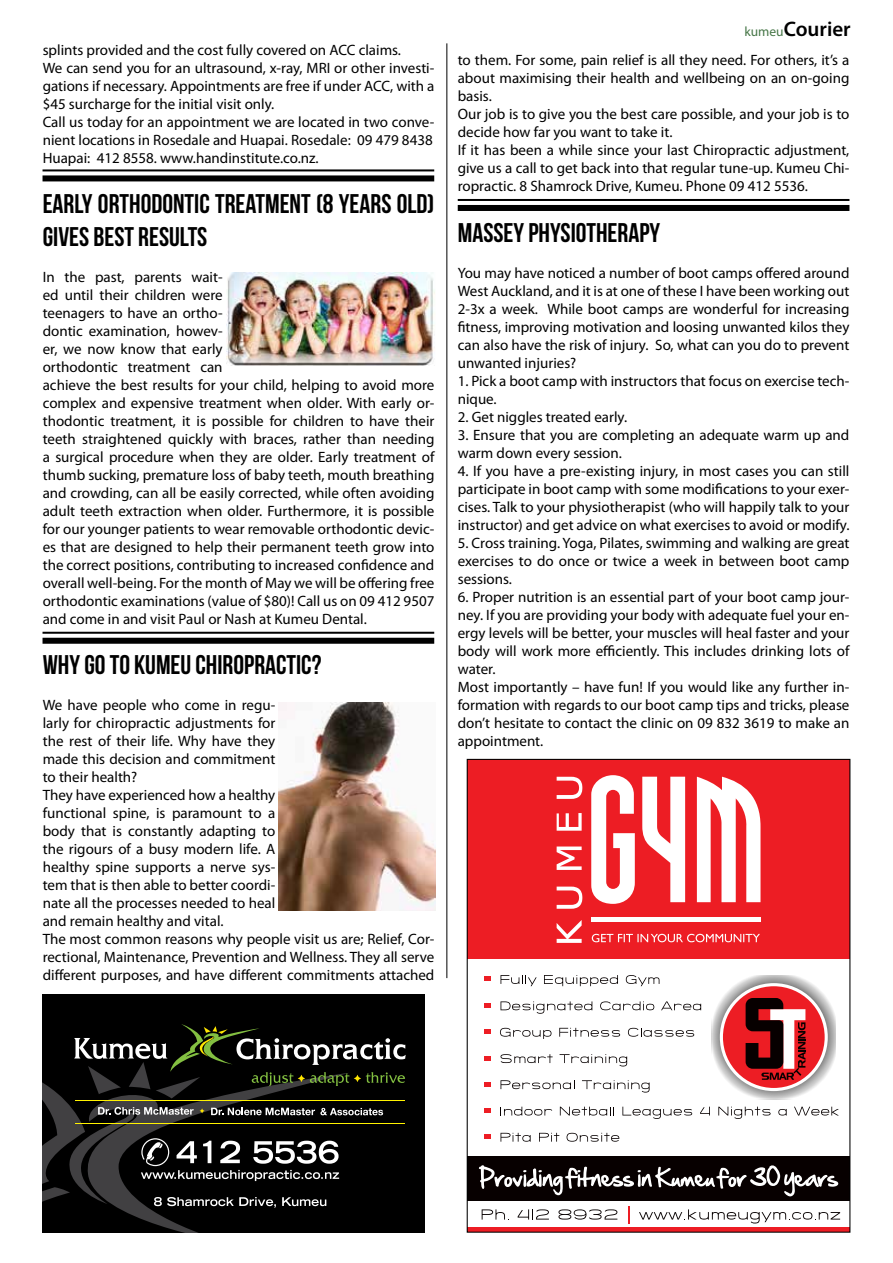
<style>
.page{position:relative;width:893px;height:1263px;background:#fff}
.page>*{position:absolute;margin:0;border:0;box-sizing:border-box;transform-origin:0 0}
.t1{font:27px/32.4px "Bebas Neue";color:#000}
.t2{font:600 21px "Myriad Pro";color:#000}
.t3{font:15px/18px "Myriad Pro";color:#000}
.s1{font-weight:400;font-size:13.5px;color:#467647}
</style>
<div class="page">
<hr style="left:43px;top:632px;width:391px;height:2px;background:#000">
<div style="left:43px;top:638px;width:391px;height:6px;background:#000"></div>
<hr style="left:446px;top:43px;width:1px;height:935px;background:#000">
<div style="left:467px;top:1156px;width:383px;height:44px;background:#070000"></div>
<div style="left:467px;top:1227px;width:383px;height:5px;background:#ed1d24"></div>
<svg style="left:482px;top:1209px;width:27px;height:11px"></svg>
<svg style="left:518px;top:1209px;width:31px;height:10px"></svg>
<svg style="left:558px;top:1209px;width:59px;height:10px"></svg>
<svg style="left:639px;top:1209px;width:201px;height:14px"></svg>
<svg style="left:628px;top:1206px;width:1px;height:17px"></svg>
<div style="left:467px;top:759px;width:383px;height:200px;background:#ed1d24"></div>
<svg style="left:592px;top:934px;width:168px;height:8px"></svg>
<svg style="left:557px;top:777px;width:25px;height:166px"></svg>
<svg style="left:591px;top:775px;width:169px;height:129px"></svg>
<div style="left:591px;top:917px;width:169px;height:5px;background:#fff"></div>
<svg style="left:484px;top:977px;width:7px;height:4px"></svg>
<svg style="left:484px;top:1108px;width:7px;height:5px"></svg>
<svg style="left:484px;top:1134px;width:7px;height:5px"></svg>
<svg style="left:484px;top:1082px;width:7px;height:5px"></svg>
<svg style="left:484px;top:1056px;width:7px;height:5px"></svg>
<svg style="left:484px;top:1029px;width:7px;height:5px"></svg>
<svg style="left:484px;top:1003px;width:7px;height:5px"></svg>
<svg style="left:500px;top:975px;width:37px;height:11px"></svg>
<svg style="left:544px;top:975px;width:74px;height:11px"></svg>
<svg style="left:626px;top:975px;width:33px;height:11px"></svg>
<svg style="left:500px;top:1001px;width:92px;height:13px"></svg>
<svg style="left:600px;top:1001px;width:54px;height:9px"></svg>
<svg style="left:661px;top:1001px;width:40px;height:9px"></svg>
<svg style="left:500px;top:1028px;width:51px;height:11px"></svg>
<svg style="left:559px;top:1028px;width:61px;height:9px"></svg>
<svg style="left:628px;top:1028px;width:66px;height:9px"></svg>
<svg style="left:500px;top:1054px;width:53px;height:9px"></svg>
<svg style="left:560px;top:1054px;width:67px;height:12px"></svg>
<svg style="left:500px;top:1080px;width:75px;height:9px"></svg>
<svg style="left:582px;top:1080px;width:68px;height:12px"></svg>
<svg style="left:500px;top:1107px;width:52px;height:8px"></svg>
<svg style="left:560px;top:1107px;width:54px;height:8px"></svg>
<svg style="left:622px;top:1107px;width:70px;height:12px"></svg>
<svg style="left:700px;top:1107px;width:10px;height:8px"></svg>
<svg style="left:718px;top:1107px;width:53px;height:12px"></svg>
<svg style="left:778px;top:1109px;width:9px;height:6px"></svg>
<svg style="left:794px;top:1107px;width:45px;height:8px"></svg>
<svg style="left:500px;top:1133px;width:31px;height:9px"></svg>
<svg style="left:539px;top:1133px;width:20px;height:9px"></svg>
<svg style="left:567px;top:1133px;width:52px;height:9px"></svg>
<svg style="left:479px;top:1165px;width:359px;height:31px"></svg>
<div style="left:712px;top:975px;width:124px;height:124px;background:#000;opacity:.74"></div>
<svg style="left:720px;top:983px;width:108px;height:108px"></svg>
<div style="left:723px;top:986px;width:102px;height:102px;background:#ed1d24;border-radius:50%"></div>
<svg style="left:746px;top:998px;width:59px;height:82px"></svg>
<hr style="left:43px;top:169px;width:391px;height:2px;background:#000">
<div style="left:43px;top:175px;width:391px;height:6px;background:#000"></div>
<div style="left:42px;top:994px;width:383px;height:239px;background:#000"></div>
<svg style="left:42px;top:1082px;width:308px;height:151px"></svg>
<hr style="left:75px;top:1100px;width:330px;height:1px;background:#fff200">
<hr style="left:75px;top:1123px;width:330px;height:1px;background:#fff200">
<svg style="left:154px;top:1197px;width:172px;height:11px"></svg>
<svg style="left:141px;top:1138px;width:198px;height:43px"></svg>
<svg style="left:74px;top:1024px;width:332px;height:62px"></svg>
<svg style="left:200px;top:1108px;width:4px;height:5px"></svg>
<svg style="left:98px;top:1107px;width:96px;height:8px"></svg>
<svg style="left:211px;top:1108px;width:172px;height:7px"></svg>
<hr style="left:458px;top:199px;width:391px;height:2px;background:#000">
<div style="left:458px;top:205px;width:391px;height:6px;background:#000"></div>
<img style="left:279px;top:702px;width:156px;height:208px">
<img style="left:227px;top:272px;width:208px;height:94px">
<p class="t3" style="left:43px;top:41px;width:393px">splints provided and the cost fully covered on ACC claims.<br>We can send you for an ultrasound, x-ray, MRI or other investi&shy;gations if necessary. Appointments are free if under ACC, with a $45 surcharge for the initial visit only.<br>Call us today for an appointment we are located in two conve&shy;nient locations in Rosedale and Huapai. Rosedale: 09 479 8438<br>Huapai: 412 8558. www.handinstitute.co.nz.</p>
<h1 class="t1" style="left:43px;top:188px;width:393px">EARLY ORTHODONTIC TREATMENT (8 YEARS OLD)<br>GIVES BEST RESULTS</h1>
<p class="t3" style="left:43px;top:268px;width:393px">In the past, parents wait-<br>ed until their children were<br>teenagers to have an ortho-<br>dontic examination, howev-<br>er, we now know that early<br>orthodontic treatment can<br>achieve the best results for your child, helping to avoid more complex and expensive treatment when older. With early or&shy;thodontic treatment, it is possible for children to have their teeth straightened quickly with braces, rather than needing a surgical procedure when they are older. Early treatment of thumb sucking, premature loss of baby teeth, mouth breathing and crowding, can all be easily corrected, while often avoiding adult teeth extraction when older. Furthermore, it is possible for our younger patients to wear removable orthodontic devic&shy;es that are designed to help their permanent teeth grow into the correct positions, contributing to increased confidence and overall well-being. For the month of May we will be offering free orthodontic examinations (value of $80)! Call us on 09 412 9507 and come in and visit Paul or Nash at Kumeu Dental.</p>
<h1 class="t1" style="left:43px;top:648px;width:280px">WHY GO TO KUMEU CHIROPRACTIC?</h1>
<p class="t3" style="left:43px;top:696px;width:393px">We have people who come in regu-<br>larly for chiropractic adjustments for<br>the rest of their life. Why have they<br>made this decision and commitment<br>to their health?<br>They have experienced how a healthy<br>functional spine, is paramount to a<br>body that is constantly adapting to<br>the rigours of a busy modern life. A<br>healthy spine supports a nerve sys-<br>tem that is then able to better coordi-<br>nate all the processes needed to heal<br>and remain healthy and vital.<br>The most common reasons why people visit us are; Relief, Cor&shy;rectional, Maintenance, Prevention and Wellness. They all serve different purposes, and have different commitments attached</p>
<h2 class="t2" style="left:744px;top:16px;width:108px"><span class="s1">kumeu</span>Courier</h2>
<p class="t3" style="left:458px;top:51px;width:393px">to them. For some, pain relief is all they need. For others, it’s a about maximising their health and wellbeing on an on-going basis.<br>Our job is to give you the best care possible, and your job is to decide how far you want to take it.<br>If it has been a while since your last Chiropractic adjustment, give us a call to get back into that regular tune-up. Kumeu Chi&shy;ropractic. 8 Shamrock Drive, Kumeu. Phone 09 412 5536.</p>
<h1 class="t1" style="left:458px;top:216px;width:204px">MASSEY PHYSIOTHERAPY</h1>
<p class="t3" style="left:458px;top:263px;width:393px;text-align:justify">You may have noticed a number of boot camps offered around West Auckland, and it is at one of these I have been working out 2-3x a week. While boot camps are wonderful for increasing fitness, improving motivation and loosing unwanted kilos they can also have the risk of injury. So, what can you do to prevent unwanted injuries?</p>
<p class="t3" style="left:458px;top:371px;width:393px">1. Pick a boot camp with instructors that focus on exercise tech&shy;nique.</p>
<p class="t3" style="left:458px;top:407px;width:171px">2. Get niggles treated early.</p>
<p class="t3" style="left:458px;top:425px;width:393px">3. Ensure that you are completing an adequate warm up and warm down every session.</p>
<p class="t3" style="left:458px;top:461px;width:393px;text-align:justify">4. If you have a pre-existing injury, in most cases you can still participate in boot camp with some modifications to your exer&shy;cises. Talk to your physiotherapist (who will happily talk to your instructor) and get advice on what exercises to avoid or modify.</p>
<p class="t3" style="left:458px;top:533px;width:393px;text-align:justify">5. Cross training. Yoga, Pilates, swimming and walking are great exercises to do once or twice a week in between boot camp sessions.</p>
<p class="t3" style="left:458px;top:587px;width:393px">6. Proper nutrition is an essential part of your boot camp jour&shy;ney. If you are providing your body with adequate fuel your en&shy;ergy levels will be better, your muscles will heal faster and your body will work more efficiently. This includes drinking lots of water.<br>Most importantly – have fun! If you would like any further in&shy;formation with regards to our boot camp tips and tricks, please don’t hesitate to contact the clinic on 09 832 3619 to make an appointment.</p>
</div>
